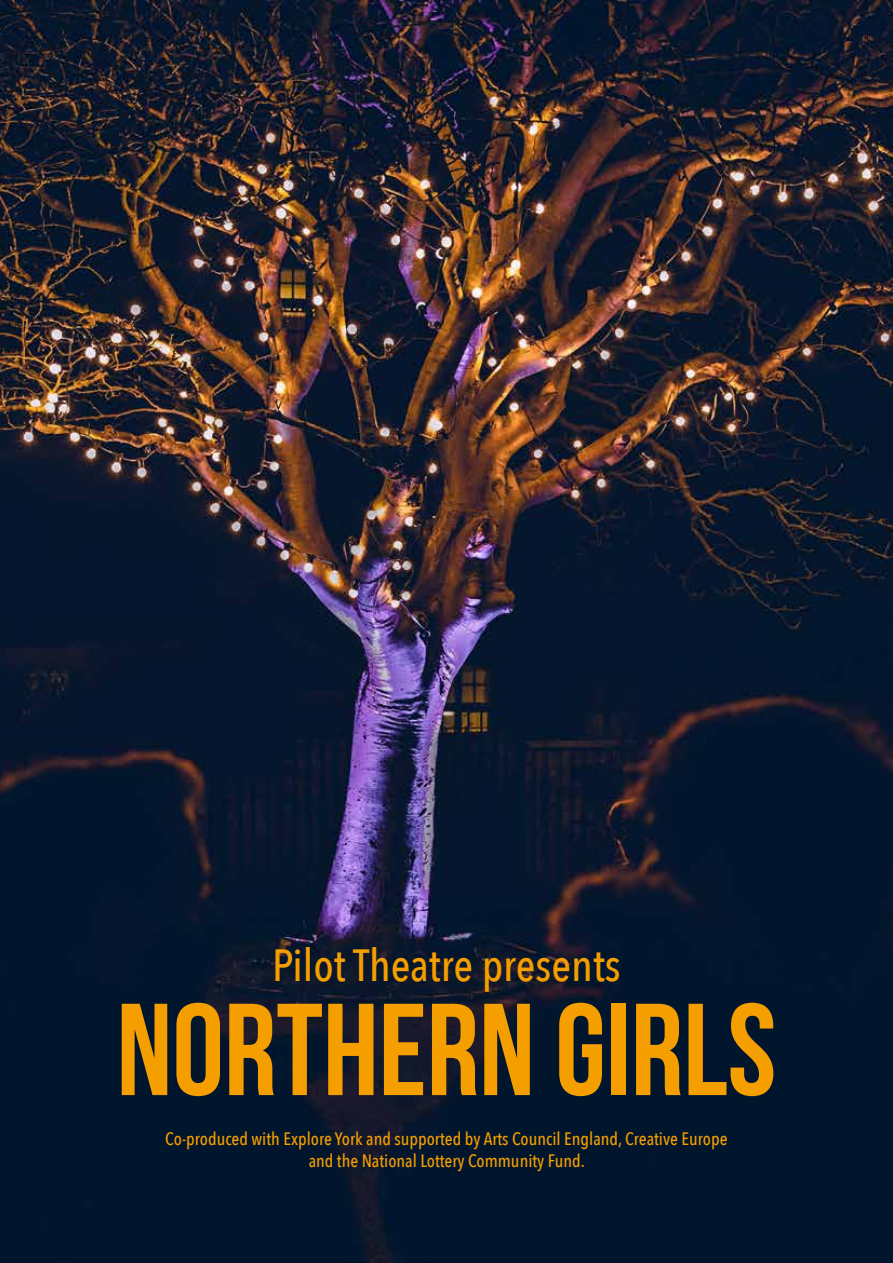
<style>
.page{position:relative;width:893px;height:1263px;background:#fff}
.page>*{position:absolute;margin:0;border:0;box-sizing:border-box;transform-origin:0 0}
.t1{font:700 130.5px "Bebas Neue";color:#f59e00}
.t2{font:500 45px "Avenir Next Condensed";color:#f59e00}
.t3{font:500 18px/21.6px "Avenir Next Condensed";color:#f59e00;text-align:center}
</style>
<div class="page">
<img style="left:0;top:0;width:893px;height:1263px">
<h2 class="t2" style="left:272px;top:937px;width:350px">Pilot Theatre presents</h2>
<h1 class="t1" style="left:117px;top:978px;width:661px">NORTHERN GIRLS</h1>
<p class="t3" style="left:165px;top:1128px;width:564px">Co-produced with Explore York and supported by Arts Council England, Creative Europe and the National Lottery Community Fund.</p>
</div>
